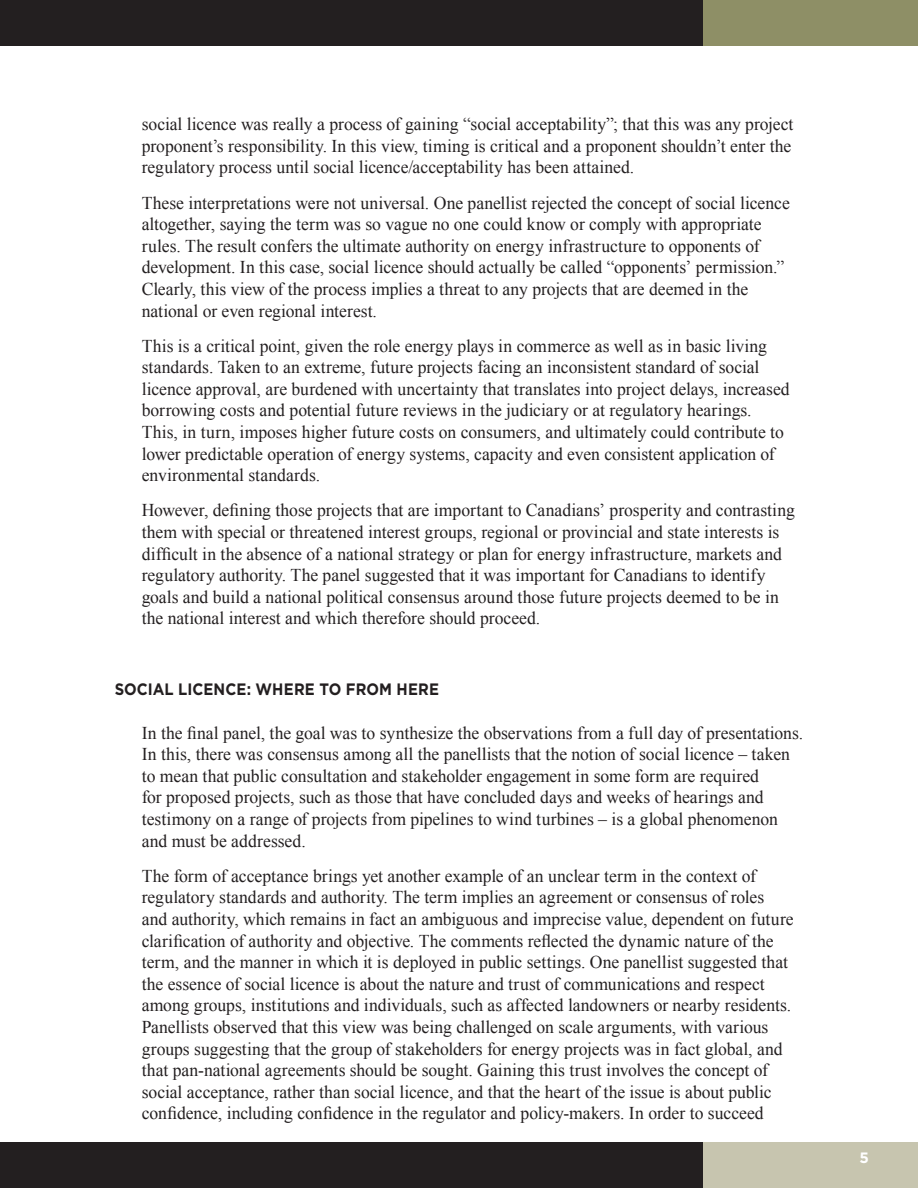
<style>
.page{position:relative;width:918px;height:1188px;background:#fff}
.page>*{position:absolute;margin:0;border:0;box-sizing:border-box;transform-origin:0 0}
.Body{font:18px/21.6px "Times New Roman";color:#231f20}
.Heading_1{font:700 16.5px "Gotham";letter-spacing:.005em;color:#231f20;scale:.9 1}
.t1{font:700 15px "Gotham";color:#fff}
</style>
<div class="page">
<div style="left:703px;top:0;width:215px;height:45px;background:#8e8f66"></div>
<div style="left:0;top:0;width:703px;height:45px;background:#231f20"></div>
<div style="left:703px;top:1143px;width:215px;height:45px;background:#c7c5af"></div>
<div style="left:0;top:1143px;width:703px;height:45px;background:#231f20"></div>
<p class="Body" style="left:142px;top:113px;width:653px;text-align:justify">social licence was really a process of gaining “social acceptability”; that this was any project proponent’s responsibility. In this view, timing is critical and a proponent shouldn’t enter the regulatory process until social licence/acceptability has been attained.</p>
<p class="Body" style="left:142px;top:191px;width:650px">These interpretations were not universal. One panellist rejected the concept of social licence altogether, saying the term was so vague no one could know or comply with appropriate rules. The result confers the ultimate authority on energy infrastructure to opponents of development. In this case, social licence should actually be called “opponents’ permission.” Clearly, this view of the process implies a threat to any projects that are deemed in the national or even regional interest.</p>
<p class="Body" style="left:142px;top:335px;width:650px">This is a critical point, given the role energy plays in commerce as well as in basic living standards. Taken to an extreme, future projects facing an inconsistent standard of social licence approval, are burdened with uncertainty that translates into project delays, increased borrowing costs and potential future reviews in the judiciary or at regulatory hearings.<br>This, in turn, imposes higher future costs on consumers, and ultimately could contribute to lower predictable operation of energy systems, capacity and even consistent application of environmental standards.</p>
<p class="Body" style="left:142px;top:499px;width:655px">However, defining those projects that are important to Canadians’ prosperity and contrasting them with special or threatened interest groups, regional or provincial and state interests is difficult in the absence of a national strategy or plan for energy infrastructure, markets and regulatory authority. The panel suggested that it was important for Canadians to identify goals and build a national political consensus around those future projects deemed to be in the national interest and which therefore should proceed.</p>
<p class="Heading_1" style="left:115px;top:679px;width:362px">SOCIAL LICENCE: WHERE TO FROM HERE</p>
<p class="Body" style="left:142px;top:722px;width:663px">In the final panel, the goal was to synthesize the observations from a full day of presentations.<br>In this, there was consensus among all the panellists that the notion of social licence – taken to mean that public consultation and stakeholder engagement in some form are required<br>for proposed projects, such as those that have concluded days and weeks of hearings and testimony on a range of projects from pipelines to wind turbines – is a global phenomenon and must be addressed.</p>
<p class="Body" style="left:142px;top:865px;width:654px">The form of acceptance brings yet another example of an unclear term in the context of regulatory standards and authority. The term implies an agreement or consensus of roles and authority, which remains in fact an ambiguous and imprecise value, dependent on future clarification of authority and objective. The comments reflected the dynamic nature of the term, and the manner in which it is deployed in public settings. One panellist suggested that the essence of social licence is about the nature and trust of communications and respect among groups, institutions and individuals, such as affected landowners or nearby residents.<br>Panellists observed that this view was being challenged on scale arguments, with various groups suggesting that the group of stakeholders for energy projects was in fact global, and that pan-national agreements should be sought. Gaining this trust involves the concept of social acceptance, rather than social licence, and that the heart of the issue is about public confidence, including confidence in the regulator and policy-makers. In order to succeed</p>
<p class="t1" style="left:860px;top:1148px;width:11px">5</p>
</div>
